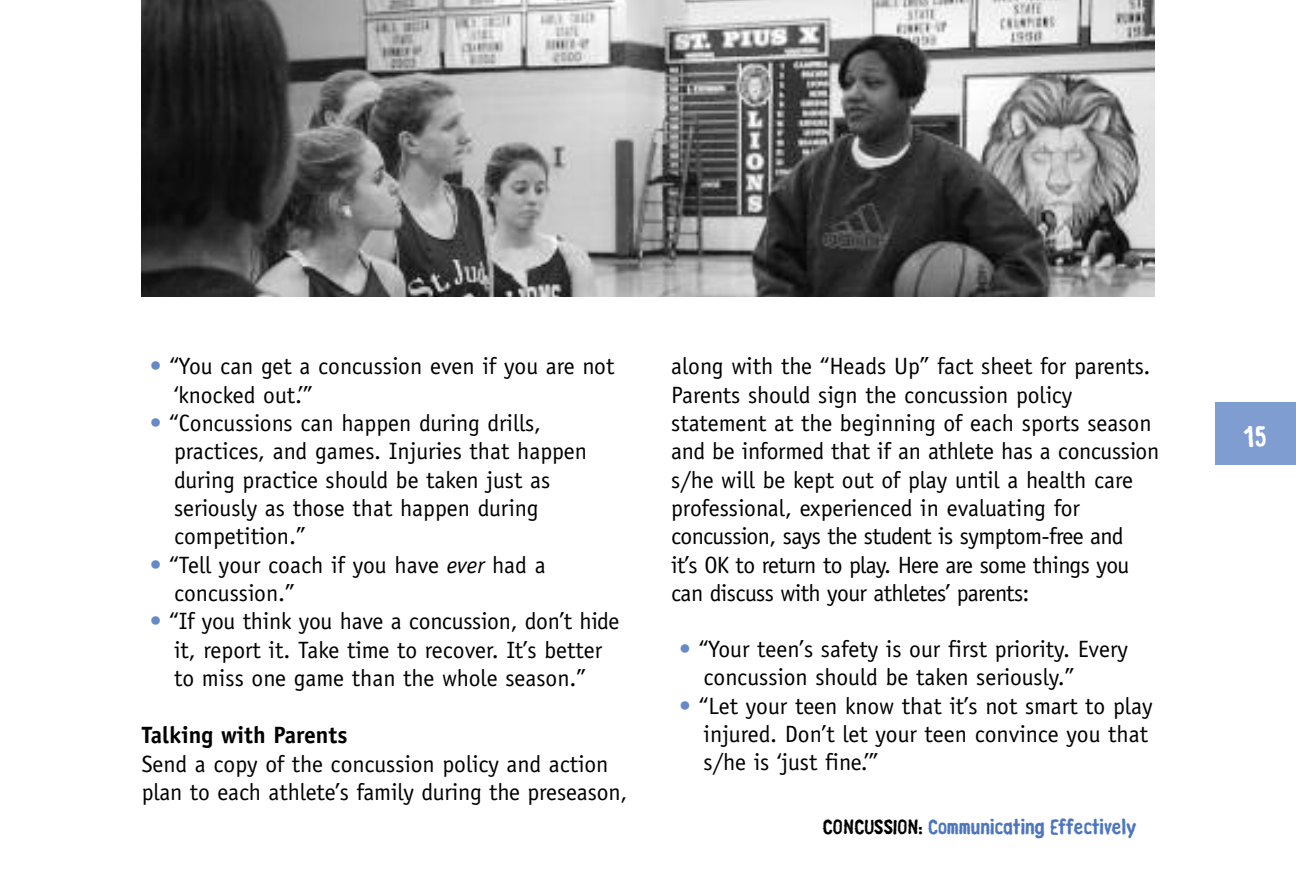
<style>
.page{position:relative;width:1296px;height:891px;background:#fff}
.page>*{position:absolute;margin:0;border:0;box-sizing:border-box;transform-origin:0 0}
.t1{font:27px "Linotype Russisch Brot Eat";color:#fff}
.t2{font:23.62px/28.3px "Officina Sans";color:#000}
.t3{font:700 23.62px "Officina Sans";color:#000}
.t4{font:20.25px "Linotype Russisch Brot Eat Text";color:#4d76be}
.s1{color:#668ac7}
.s2{font-style:italic}
.s3{color:#000}
</style>
<div class="page">
<img style="left:142px;top:0;width:1012px;height:297px">
<div style="left:1215px;top:402px;width:81px;height:63px;background:#809dd1"></div>
<p class="t2" style="left:174px;top:354px;width:442px;text-indent:-24px"><span class="s1">•</span> “You can get a concussion even if you are not ‘knocked out.’”</p>
<p class="t2" style="left:174px;top:411px;width:415px;text-indent:-24px"><span class="s1">•</span> “Concussions can happen during drills, practices, and games. Injuries that happen during practice should be taken just as seriously as those that happen during competition.”</p>
<p class="t2" style="left:174px;top:552px;width:373px;text-indent:-24px"><span class="s1">•</span> “Tell your coach if you have <span class="s2">ever</span> had a concussion.”</p>
<p class="t2" style="left:150px;top:609px;width:471px;text-align:center"><span class="s1">•</span> “If you think you have a concussion, don’t hide it, report it. Take time to recover. It’s better<br>to miss one game than the whole season.”</p>
<h2 class="t3" style="left:142px;top:726px;width:207px">Talking with Parents</h2>
<p class="t2" style="left:142px;top:751px;width:487px">Send a copy of the concussion policy and action plan to each athlete’s family during the preseason,</p>
<p class="t2" style="left:671px;top:354px;width:490px">along with the “Heads Up” fact sheet for parents.<br>Parents should sign the concussion policy statement at the beginning of each sports season and be informed that if an athlete has a concussion s/he will be kept out of play until a health care professional, experienced in evaluating for concussion, says the student is symptom-free and<br>it’s OK to return to play. Here are some things you can discuss with your athletes’ parents:</p>
<p class="t2" style="left:704px;top:637px;width:426px;text-indent:-24px"><span class="s1">•</span> “Your teen’s safety is our first priority. Every concussion should be taken seriously.”</p>
<p class="t2" style="left:704px;top:693px;width:450px;text-indent:-24px"><span class="s1">•</span> “Let your teen know that it’s not smart to play injured. Don’t let your teen convince you that s/he is ‘just fine.’”</p>
<p class="t4" style="left:822px;top:818px;width:315px"><span class="s3">CONCUSSION:</span> Communicating Effectively</p>
<p class="t1" style="left:1244px;top:426px;width:25px">15</p>
</div>
